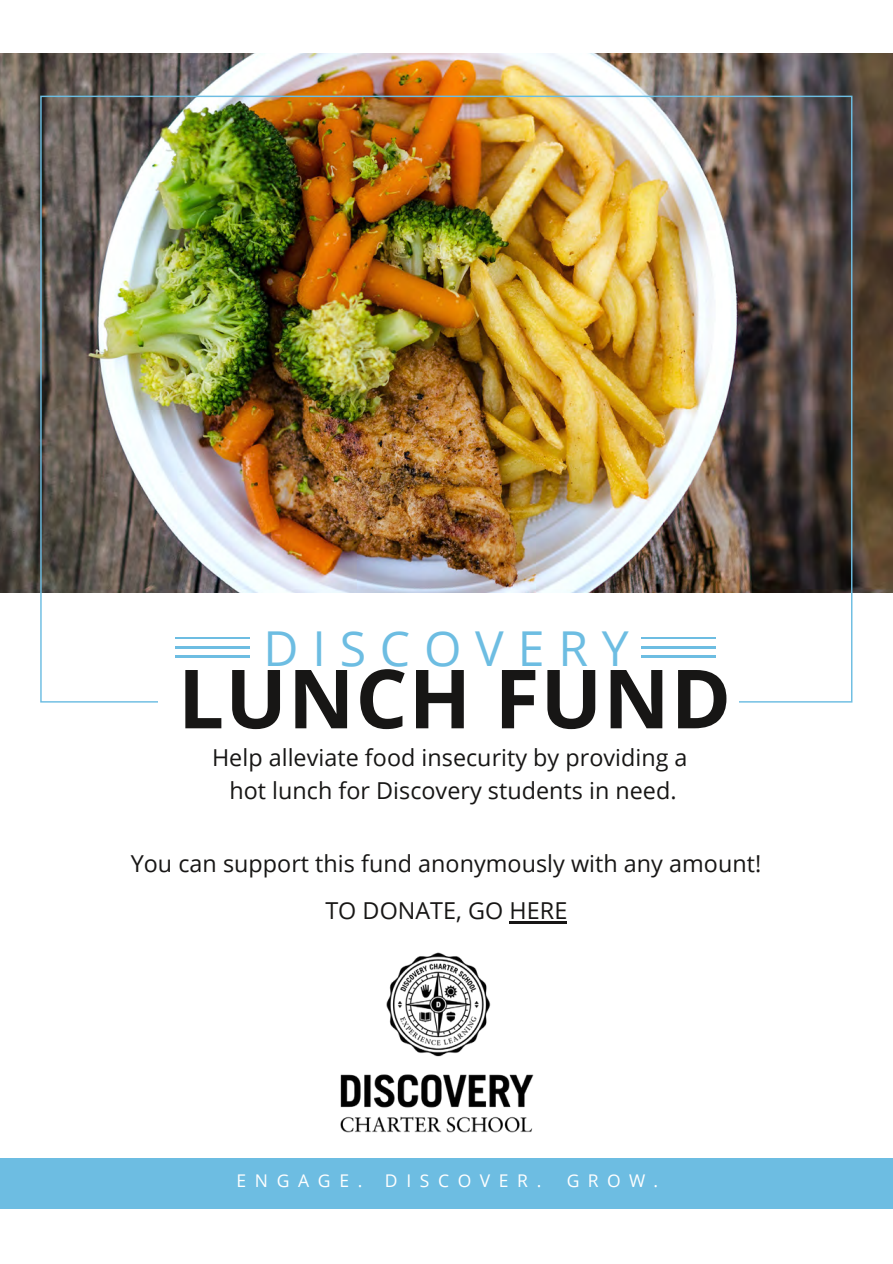
<style>
.page{position:relative;width:893px;height:1264px;background:#fff}
.page>*{position:absolute;margin:0;border:0;box-sizing:border-box;transform-origin:0 0}
.t1{font:700 81.6px "Open Sans";letter-spacing:.015em;color:#171615}
.t2{font:48.15px "Open Sans";letter-spacing:.285em;color:#6dbde2}
.t3{font:23.4px/47.2px "Open Sans";color:#171615;text-align:center}
.t4{font:23.25px/33.9px "Open Sans";color:#171615;text-align:center}
.t5{font:17.55px "Open Sans";letter-spacing:.49em;color:#fff}
</style>
<div class="page">
<img style="left:0;top:54px;width:892px;height:539px">
<img style="left:40px;top:96px;width:812px;height:606px">
<div style="left:158px;top:677px;width:580px;height:55px;background:#fff"></div>
<img style="left:340px;top:952px;width:194px;height:181px">
<hr style="left:175px;top:646px;width:74px;height:2px;background:#6dbde2">
<hr style="left:175px;top:637px;width:74px;height:2px;background:#6dbde2">
<hr style="left:175px;top:656px;width:74px;height:1px;background:#6dbde2">
<div style="left:0;top:1158px;width:892px;height:50px;background:#6dbde2"></div>
<hr style="left:641px;top:646px;width:74px;height:2px;background:#6dbde2">
<hr style="left:641px;top:637px;width:74px;height:2px;background:#6dbde2">
<hr style="left:641px;top:656px;width:74px;height:1px;background:#6dbde2">
<hr style="left:509px;top:921px;width:58px;height:2px;background:#171615">
<h2 class="t2" style="left:263px;top:614px;width:367px">DISCOVERY</h2>
<h1 class="t1" style="left:178px;top:641px;width:554px">LUNCH FUND</h1>
<p class="t4" style="left:212px;top:739px;width:477px">Help alleviate food insecurity by providing a hot lunch for Discovery students in need.</p>
<p class="t3" style="left:131px;top:839px;width:632px">You can support this fund anonymously with any amount!<br>TO DONATE, GO HERE</p>
<p class="t5" style="left:236px;top:1168px;width:127px">ENGAGE.</p>
<p class="t5" style="left:385px;top:1168px;width:158px">DISCOVER.</p>
<p class="t5" style="left:566px;top:1168px;width:93px">GROW.</p>
</div>
